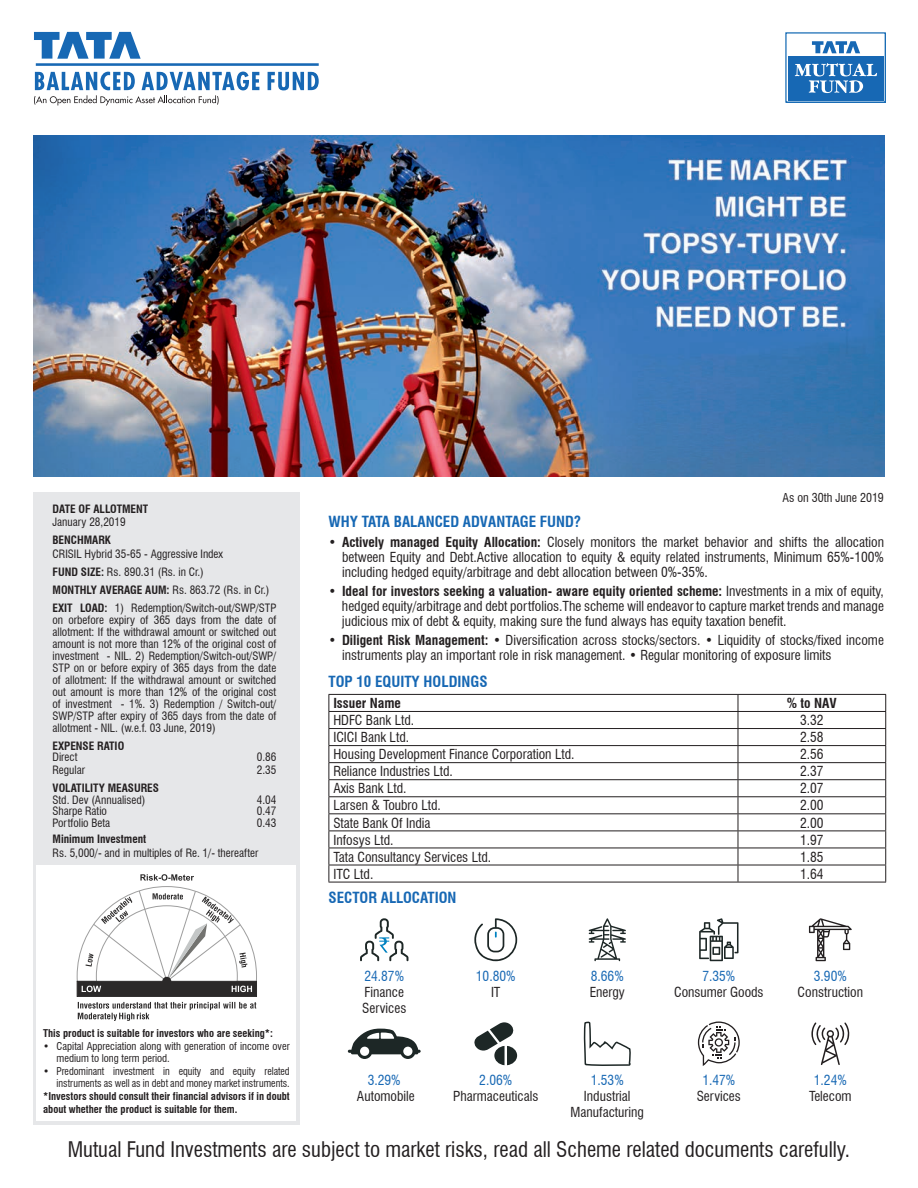
<style>
.page{position:relative;width:918px;height:1188px;background:#fff}
.page>*{position:absolute;margin:0;border:0;box-sizing:border-box;transform-origin:0 0}
.t1{font:condensed 21px "Swiss 721 BT";color:#231f20}
.t2{font:700 condensed 15px "Swiss 721 BT";color:#1768b4}
.t3{font:condensed 13.5px/15px "Swiss 721 BT";color:#231f20;text-align:justify}
.t4{font:condensed 13.5px "Swiss 721 BT";color:#1768b4}
.t5{font:700 condensed 13.5px "Swiss 721 BT";color:#231f20}
.t6{font:condensed 12px "Swiss 721 BT";color:#231f20}
.t7{font:condensed 11.25px/12px "Swiss 721 BT";color:#231f20;text-align:justify}
.t8{font:700 condensed 11.25px "Swiss 721 BT";color:#231f20}
.t9{font:condensed 10.5px/12.6px "Swiss 721 BT";color:#231f20}
.t10{font:700 condensed 10.5px/12.6px "Swiss 721 BT";color:#231f20}
.s1{font-weight:700}
</style>
<div class="page">
<div style="left:33px;top:492px;width:267px;height:632px;background:#e6e7e9"></div>
<div style="left:37px;top:865px;width:259px;height:255px;background:#fff"></div>
<div style="left:77px;top:981px;width:180px;height:16px;background:#2b2929"></div>
<svg style="left:78px;top:1002px;width:178px;height:19px"></svg>
<svg style="left:76px;top:874px;width:181px;height:118px"></svg>
<hr style="left:328px;top:694px;width:410px;height:1px;background:#231f20">
<hr style="left:738px;top:694px;width:148px;height:1px;background:#231f20">
<hr style="left:328px;top:711px;width:410px;height:1px;background:#231f20">
<hr style="left:738px;top:711px;width:148px;height:1px;background:#231f20">
<hr style="left:328px;top:728px;width:410px;height:1px;background:#231f20">
<hr style="left:738px;top:728px;width:148px;height:1px;background:#231f20">
<hr style="left:328px;top:745px;width:410px;height:1px;background:#231f20">
<hr style="left:738px;top:745px;width:148px;height:1px;background:#231f20">
<hr style="left:328px;top:762px;width:410px;height:1px;background:#231f20">
<hr style="left:738px;top:762px;width:148px;height:1px;background:#231f20">
<hr style="left:328px;top:779px;width:410px;height:1px;background:#231f20">
<hr style="left:738px;top:779px;width:148px;height:1px;background:#231f20">
<hr style="left:328px;top:796px;width:410px;height:1px;background:#231f20">
<hr style="left:738px;top:796px;width:148px;height:1px;background:#231f20">
<hr style="left:328px;top:813px;width:410px;height:1px;background:#231f20">
<hr style="left:738px;top:813px;width:148px;height:1px;background:#231f20">
<hr style="left:328px;top:831px;width:410px;height:1px;background:#231f20">
<hr style="left:738px;top:831px;width:148px;height:1px;background:#231f20">
<hr style="left:328px;top:848px;width:410px;height:1px;background:#231f20">
<hr style="left:738px;top:848px;width:148px;height:1px;background:#231f20">
<hr style="left:328px;top:865px;width:410px;height:1px;background:#231f20">
<svg style="left:328px;top:695px;width:1px;height:187px"></svg>
<hr style="left:738px;top:865px;width:148px;height:1px;background:#231f20">
<svg style="left:738px;top:695px;width:1px;height:187px"></svg>
<svg style="left:885px;top:695px;width:1px;height:187px"></svg>
<hr style="left:328px;top:882px;width:410px;height:1px;background:#231f20">
<hr style="left:738px;top:882px;width:148px;height:1px;background:#231f20">
<svg style="left:360px;top:918px;width:48px;height:43px"></svg>
<svg style="left:474px;top:918px;width:43px;height:43px"></svg>
<svg style="left:589px;top:918px;width:37px;height:43px"></svg>
<svg style="left:699px;top:918px;width:40px;height:43px"></svg>
<svg style="left:809px;top:918px;width:43px;height:43px"></svg>
<svg style="left:348px;top:1029px;width:73px;height:30px"></svg>
<svg style="left:474px;top:1022px;width:43px;height:43px"></svg>
<svg style="left:584px;top:1021px;width:47px;height:45px"></svg>
<svg style="left:698px;top:1022px;width:42px;height:44px"></svg>
<svg style="left:811px;top:1023px;width:39px;height:42px"></svg>
<div style="left:785px;top:32px;width:101px;height:71px;background:#fff;border:1px solid #1269b3"></div>
<div style="left:788px;top:56px;width:95px;height:45px;background:#1768b4"></div>
<svg style="left:795px;top:63px;width:82px;height:30px"></svg>
<svg style="left:812px;top:41px;width:48px;height:12px"></svg>
<svg style="left:34px;top:32px;width:107px;height:27px"></svg>
<hr style="left:36px;top:63px;width:283px;height:3px;background:#1768b4">
<svg style="left:268px;top:71px;width:51px;height:19px"></svg>
<svg style="left:34px;top:71px;width:225px;height:34px"></svg>
<img style="left:33px;top:135px;width:852px;height:342px">
<p class="t8" style="left:53px;top:502px;width:97px">DATE OF ALLOTMENT</p>
<p class="t7" style="left:53px;top:516px;width:75px">January 28,2019</p>
<p class="t8" style="left:53px;top:534px;width:60px">BENCHMARK</p>
<p class="t7" style="left:53px;top:548px;width:172px">CRISIL Hybrid 35-65 - Aggressive Index</p>
<p class="t7" style="left:53px;top:566px;width:153px"><span class="s1">FUND SIZE:</span> Rs. 890.31 (Rs. in Cr.)</p>
<p class="t7" style="left:53px;top:584px;width:218px"><span class="s1">MONTHLY AVERAGE AUM:</span> Rs. 863.72 (Rs. in Cr.)</p>
<p class="t7" style="left:53px;top:602px;width:225px"><span class="s1">EXIT LOAD:</span> 1) Redemption/Switch-out/SWP/STP on orbefore expiry of 365 days from the date of allotment: If the withdrawal amount or switched out amount is not more than 12% of the original cost of investment - NIL. 2) Redemption/Switch-out/SWP/ STP on or before expiry of 365 days from the date of allotment: If the withdrawal amount or switched out amount is more than 12% of the original cost of investment - 1%. 3) Redemption / Switch-out/ SWP/STP after expiry of 365 days from the date of allotment - NIL. (w.e.f. 03 June, 2019)</p>
<p class="t8" style="left:53px;top:739px;width:73px">EXPENSE RATIO</p>
<p class="t7" style="left:53px;top:751px;width:26px">Direct</p>
<p class="t7" style="left:257px;top:751px;width:21px">0.86</p>
<p class="t7" style="left:53px;top:764px;width:34px">Regular</p>
<p class="t7" style="left:257px;top:764px;width:21px">2.35</p>
<p class="t8" style="left:53px;top:781px;width:108px">VOLATILITY MEASURES</p>
<p class="t7" style="left:53px;top:794px;width:94px">Std. Dev (Annualised)</p>
<p class="t7" style="left:257px;top:794px;width:21px">4.04</p>
<p class="t7" style="left:53px;top:805px;width:56px">Sharpe Ratio</p>
<p class="t7" style="left:257px;top:805px;width:21px">0.47</p>
<p class="t7" style="left:53px;top:817px;width:59px">Portfolio Beta</p>
<p class="t7" style="left:257px;top:817px;width:21px">0.43</p>
<p class="t8" style="left:53px;top:832px;width:95px">Minimum Investment</p>
<p class="t7" style="left:53px;top:847px;width:207px">Rs. 5,000/- and in multiples of Re. 1/- thereafter</p>
<p class="t10" style="left:43px;top:1027px;width:231px">This product is suitable for investors who are seeking*:</p>
<p class="t9" style="left:57px;top:1039px;width:235px;text-indent:-14px">• Capital Appreciation along with generation of income over medium to long term period.</p>
<p class="t9" style="left:43px;top:1065px;width:248px;text-align:right">• Predominant investment in equity and equity related instruments as well as in debt and money market instruments.</p>
<p class="t10" style="left:43px;top:1090px;width:248px">*Investors should consult their financial advisors if in doubt about whether the product is suitable for them.</p>
<p class="t6" style="left:783px;top:490px;width:103px">As on 30th June 2019</p>
<p class="t2" style="left:328px;top:513px;width:254px">WHY TATA BALANCED ADVANTAGE FUND?</p>
<p class="t3" style="left:342px;top:534px;width:544px;text-indent:-14px"><span class="s1">• Actively managed Equity Allocation:</span> Closely monitors the market behavior and shifts the allocation between Equity and Debt.Active allocation to equity &amp; equity related instruments, Minimum 65%-100% including hedged equity/arbitrage and debt allocation between 0%-35%.</p>
<p class="t3" style="left:342px;top:583px;width:543px;text-indent:-13px"><span class="s1">• Ideal for investors seeking a valuation- aware equity oriented scheme:</span> Investments in a mix of equity, hedged equity/arbitrage and debt portfolios.The scheme will endeavor to capture market trends and manage judicious mix of debt &amp; equity, making sure the fund always has equity taxation benefit.</p>
<p class="t3" style="left:342px;top:633px;width:543px;text-indent:-14px"><span class="s1">• Diligent Risk Management:</span> • Diversification across stocks/sectors. • Liquidity of stocks/fixed income instruments play an important role in risk management. • Regular monitoring of exposure limits</p>
<p class="t2" style="left:328px;top:672px;width:161px">TOP 10 EQUITY HOLDINGS</p>
<p class="t5" style="left:333px;top:695px;width:69px">Issuer Name</p>
<p class="t5" style="left:787px;top:695px;width:52px">% to NAV</p>
<p class="t3" style="left:333px;top:713px;width:82px">HDFC Bank Ltd.</p>
<p class="t3" style="left:800px;top:713px;width:25px">3.32</p>
<p class="t3" style="left:333px;top:730px;width:77px">ICICI Bank Ltd.</p>
<p class="t3" style="left:800px;top:730px;width:25px">2.58</p>
<p class="t3" style="left:333px;top:747px;width:243px">Housing Development Finance Corporation Ltd.</p>
<p class="t3" style="left:800px;top:747px;width:25px">2.56</p>
<p class="t3" style="left:333px;top:764px;width:121px">Reliance Industries Ltd.</p>
<p class="t3" style="left:800px;top:764px;width:25px">2.37</p>
<p class="t3" style="left:333px;top:781px;width:75px">Axis Bank Ltd.</p>
<p class="t3" style="left:800px;top:781px;width:25px">2.07</p>
<p class="t3" style="left:333px;top:798px;width:109px">Larsen &amp; Toubro Ltd.</p>
<p class="t3" style="left:800px;top:798px;width:25px">2.00</p>
<p class="t3" style="left:333px;top:815px;width:99px">State Bank Of India</p>
<p class="t3" style="left:800px;top:815px;width:25px">2.00</p>
<p class="t3" style="left:333px;top:832px;width:62px">Infosys Ltd.</p>
<p class="t3" style="left:800px;top:832px;width:25px">1.97</p>
<p class="t3" style="left:333px;top:849px;width:159px">Tata Consultancy Services Ltd.</p>
<p class="t3" style="left:800px;top:849px;width:25px">1.85</p>
<p class="t3" style="left:333px;top:866px;width:42px">ITC Ltd.</p>
<p class="t3" style="left:800px;top:866px;width:25px">1.64</p>
<p class="t2" style="left:328px;top:889px;width:130px">SECTOR ALLOCATION</p>
<p class="t4" style="left:364px;top:968px;width:41px">24.87%</p>
<p class="t3" style="left:362px;top:984px;width:46px;line-height:16.2px">Finance<br>Services</p>
<p class="t4" style="left:368px;top:1072px;width:34px">3.29%</p>
<p class="t3" style="left:357px;top:1089px;width:59px">Automobile</p>
<p class="t4" style="left:476px;top:968px;width:41px">10.80%</p>
<p class="t3" style="left:491px;top:984px;width:11px">IT</p>
<p class="t4" style="left:479px;top:1072px;width:34px">2.06%</p>
<p class="t3" style="left:453px;top:1089px;width:87px">Pharmaceuticals</p>
<p class="t4" style="left:591px;top:968px;width:34px">8.66%</p>
<p class="t3" style="left:590px;top:984px;width:37px">Energy</p>
<p class="t4" style="left:591px;top:1072px;width:34px">1.53%</p>
<p class="t3" style="left:571px;top:1088px;width:75px;line-height:16.2px;text-align:center">Industrial<br>Manufacturing</p>
<p class="t4" style="left:702px;top:968px;width:34px">7.35%</p>
<p class="t3" style="left:674px;top:984px;width:91px">Consumer Goods</p>
<p class="t4" style="left:702px;top:1072px;width:34px">1.47%</p>
<p class="t3" style="left:697px;top:1089px;width:46px">Services</p>
<p class="t4" style="left:814px;top:968px;width:34px">3.90%</p>
<p class="t3" style="left:798px;top:984px;width:67px">Construction</p>
<p class="t4" style="left:814px;top:1072px;width:34px">1.24%</p>
<p class="t3" style="left:809px;top:1089px;width:44px">Telecom</p>
<p class="t1" style="left:68px;top:1137px;width:784px">Mutual Fund Investments are subject to market risks, read all Scheme related documents carefully.</p>
</div>
